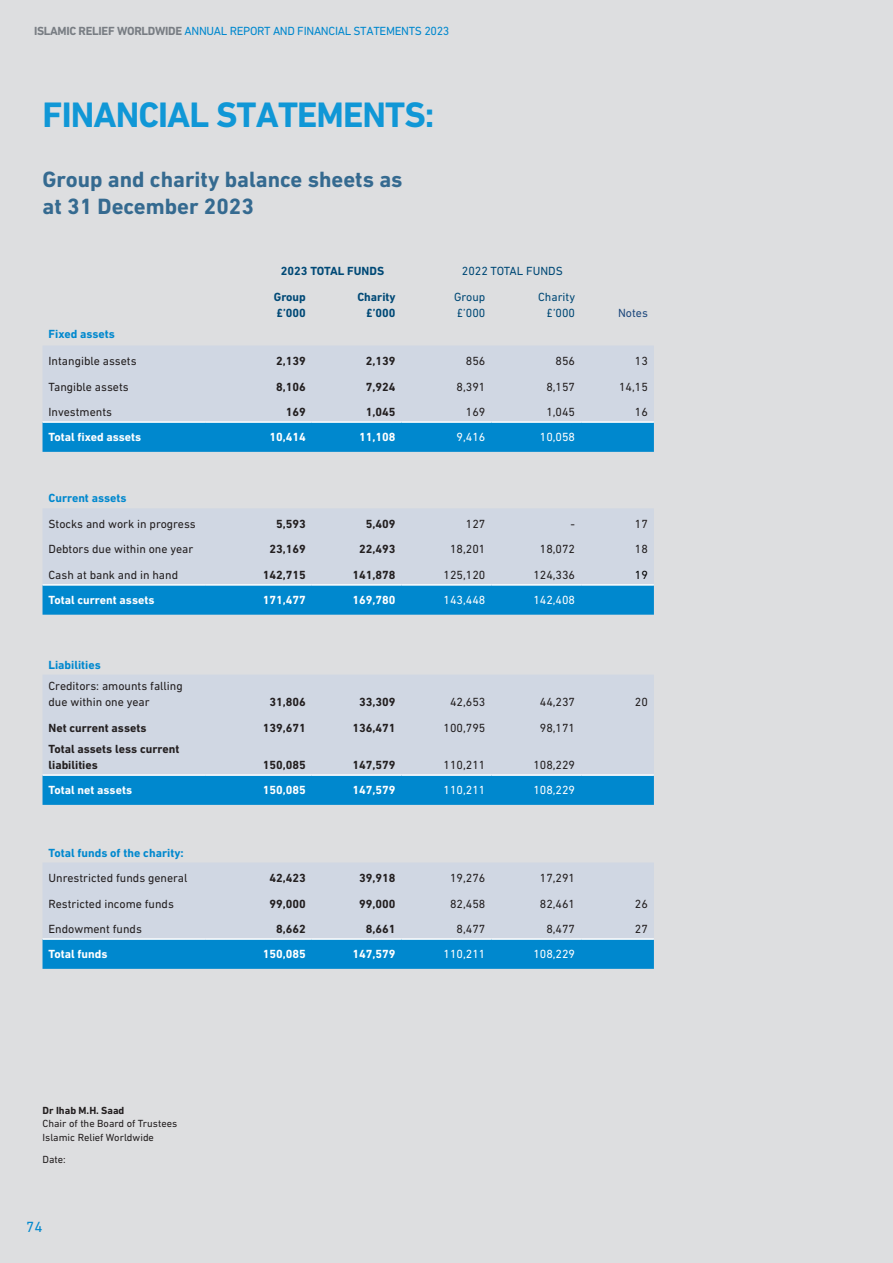
<style>
.page{position:relative;width:893px;height:1263px;background:#dddee0}
.page>*{position:absolute;margin:0;border:0;box-sizing:border-box;transform-origin:0 0}
.heading_1{font:700 36px "DIN Next LT Pro";letter-spacing:-.025em;color:#1097d6}
.heading_1-2{font:700 22.5px/27px "DIN Next LT Pro";color:#356a90}
.t1{font:15px "DIN Next LT Pro";color:#0088ce}
.t2{font:12px/16.5px "DIN Next LT Pro";color:#231f20}
.t3{font:700 12px/16.5px "DIN Next LT Pro";color:#231f20}
.t4{font:700 12px "DIN Next LT Pro";color:#fff}
.heading_1-3{font:12px "DIN Next LT Pro";letter-spacing:-.025em;color:#0088ce}
.t5{font:700 12px "DIN Next LT Pro";color:#0088ce}
.t6{font:12px "DIN Next LT Pro";color:#fff}
.t7{font:700 12px "DIN Next LT Pro";color:#004976}
.t8{font:12px "DIN Next LT Pro";color:#004976}
.t9{font:12px "DIN Next LT Pro";color:#1f497d}
.t10{font:12px "DIN Next LT Pro";color:#000}
.t11{font:10.5px "DIN Next LT Pro";color:#231f20}
.t12{font:700 10.5px "DIN Next LT Pro";color:#231f20}
.s1{font-weight:700;color:#787d83}
</style>
<div class="page">
<div style="left:43px;top:346px;width:611px;height:75px;background:#d0d7e3"></div>
<svg style="left:43px;top:423px;width:611px;height:546px;fill:#d0d7e0"></svg>
<hr style="left:43px;top:421px;width:162px;height:2px;background:#fff">
<hr style="left:205px;top:421px;width:107px;height:2px;background:#fff">
<hr style="left:312px;top:421px;width:90px;height:2px;background:#fff">
<hr style="left:402px;top:421px;width:89px;height:2px;background:#fff">
<hr style="left:491px;top:421px;width:90px;height:2px;background:#fff">
<hr style="left:581px;top:421px;width:73px;height:2px;background:#fff">
<hr style="left:43px;top:584px;width:162px;height:2px;background:#fff">
<hr style="left:205px;top:584px;width:107px;height:2px;background:#fff">
<hr style="left:312px;top:584px;width:90px;height:2px;background:#fff">
<hr style="left:402px;top:584px;width:89px;height:2px;background:#fff">
<hr style="left:491px;top:584px;width:90px;height:2px;background:#fff">
<hr style="left:581px;top:584px;width:73px;height:2px;background:#fff">
<hr style="left:43px;top:774px;width:162px;height:2px;background:#fff">
<hr style="left:205px;top:774px;width:107px;height:2px;background:#fff">
<hr style="left:312px;top:774px;width:90px;height:2px;background:#fff">
<hr style="left:402px;top:774px;width:89px;height:2px;background:#fff">
<hr style="left:491px;top:774px;width:90px;height:2px;background:#fff">
<hr style="left:581px;top:774px;width:73px;height:2px;background:#fff">
<hr style="left:43px;top:938px;width:162px;height:2px;background:#fff">
<hr style="left:205px;top:938px;width:107px;height:2px;background:#fff">
<hr style="left:312px;top:938px;width:90px;height:2px;background:#fff">
<hr style="left:402px;top:938px;width:89px;height:2px;background:#fff">
<hr style="left:491px;top:938px;width:90px;height:2px;background:#fff">
<hr style="left:581px;top:938px;width:73px;height:2px;background:#fff">
<p class="heading_1-3" style="left:34px;top:24px;width:417px"><span class="s1">ISLAMIC RELIEF WORLDWIDE</span> ANNUAL REPORT AND FINANCIAL STATEMENTS 2023</p>
<p class="heading_1" style="left:43px;top:94px;width:394px">FINANCIAL STATEMENTS:</p>
<p class="heading_1-2" style="left:43px;top:166px;width:362px">Group and charity balance sheets as at 31 December 2023</p>
<p class="t7" style="left:281px;top:264px;width:105px">2023 TOTAL FUNDS</p>
<p class="t8" style="left:462px;top:264px;width:103px">2022 TOTAL FUNDS</p>
<p class="t7" style="left:274px;top:289px;width:33px">Group</p>
<p class="t7" style="left:276px;top:306px;width:31px">£’000</p>
<p class="t7" style="left:357px;top:289px;width:40px">Charity</p>
<p class="t7" style="left:366px;top:306px;width:31px">£’000</p>
<p class="t8" style="left:454px;top:289px;width:33px">Group</p>
<p class="t8" style="left:457px;top:306px;width:30px">£’000</p>
<p class="t8" style="left:538px;top:289px;width:38px">Charity</p>
<p class="t8" style="left:547px;top:306px;width:30px">£’000</p>
<p class="t9" style="left:618px;top:306px;width:31px">Notes</p>
<p class="t5" style="left:49px;top:327px;width:68px">Fixed assets</p>
<p class="t2" style="left:49px;top:353px;width:90px">Intangible assets</p>
<p class="t3" style="left:276px;top:353px;width:31px">2,139</p>
<p class="t3" style="left:366px;top:353px;width:31px">2,139</p>
<p class="t2" style="left:466px;top:353px;width:21px">856</p>
<p class="t2" style="left:556px;top:353px;width:21px">856</p>
<p class="t2" style="left:635px;top:353px;width:15px">13</p>
<p class="t2" style="left:49px;top:378px;width:82px">Tangible assets</p>
<p class="t3" style="left:276px;top:378px;width:31px">8,106</p>
<p class="t3" style="left:366px;top:378px;width:31px">7,924</p>
<p class="t2" style="left:457px;top:378px;width:30px">8,391</p>
<p class="t2" style="left:546px;top:378px;width:30px">8,157</p>
<p class="t2" style="left:619px;top:378px;width:30px">14,15</p>
<p class="t2" style="left:49px;top:404px;width:65px">Investments</p>
<p class="t3" style="left:286px;top:404px;width:22px">169</p>
<p class="t3" style="left:366px;top:404px;width:31px">1,045</p>
<p class="t2" style="left:466px;top:404px;width:21px">169</p>
<p class="t2" style="left:546px;top:404px;width:30px">1,045</p>
<p class="t2" style="left:635px;top:404px;width:15px">16</p>
<p class="t4" style="left:49px;top:430px;width:94px">Total fixed assets</p>
<p class="t4" style="left:269px;top:430px;width:38px">10,414</p>
<p class="t4" style="left:359px;top:430px;width:38px">11,108</p>
<p class="t6" style="left:457px;top:430px;width:30px">9,416</p>
<p class="t6" style="left:540px;top:430px;width:37px">10,058</p>
<p class="t5" style="left:49px;top:491px;width:80px">Current assets</p>
<p class="t2" style="left:49px;top:515px;width:149px">Stocks and work in progress</p>
<p class="t3" style="left:276px;top:515px;width:31px">5,593</p>
<p class="t3" style="left:366px;top:515px;width:31px">5,409</p>
<p class="t2" style="left:466px;top:515px;width:21px">127</p>
<p class="t2" style="left:571px;top:515px;width:6px">-</p>
<p class="t2" style="left:635px;top:515px;width:15px">17</p>
<p class="t2" style="left:49px;top:541px;width:146px">Debtors due within one year</p>
<p class="t3" style="left:269px;top:541px;width:38px">23,169</p>
<p class="t3" style="left:359px;top:541px;width:38px">22,493</p>
<p class="t2" style="left:450px;top:541px;width:37px">18,201</p>
<p class="t2" style="left:540px;top:541px;width:37px">18,072</p>
<p class="t2" style="left:635px;top:541px;width:15px">18</p>
<p class="t2" style="left:49px;top:566px;width:131px">Cash at bank and in hand</p>
<p class="t3" style="left:263px;top:566px;width:45px">142,715</p>
<p class="t3" style="left:353px;top:566px;width:45px">141,878</p>
<p class="t2" style="left:444px;top:566px;width:43px">125,120</p>
<p class="t2" style="left:533px;top:566px;width:43px">124,336</p>
<p class="t10" style="left:635px;top:568px;width:15px">19</p>
<p class="t4" style="left:49px;top:593px;width:107px">Total current assets</p>
<p class="t4" style="left:263px;top:593px;width:45px">171,477</p>
<p class="t4" style="left:353px;top:593px;width:45px">169,780</p>
<p class="t6" style="left:444px;top:593px;width:43px">143,448</p>
<p class="t6" style="left:533px;top:593px;width:43px">142,408</p>
<p class="t5" style="left:49px;top:657px;width:54px">Liabilities</p>
<p class="t2" style="left:49px;top:677px;width:136px">Creditors: amounts falling due within one year</p>
<p class="t3" style="left:269px;top:694px;width:38px">31,806</p>
<p class="t3" style="left:359px;top:694px;width:38px">33,309</p>
<p class="t2" style="left:450px;top:694px;width:37px">42,653</p>
<p class="t2" style="left:540px;top:694px;width:37px">44,237</p>
<p class="t2" style="left:635px;top:694px;width:15px">20</p>
<p class="t3" style="left:49px;top:719px;width:99px">Net current assets</p>
<p class="t3" style="left:263px;top:719px;width:45px">139,671</p>
<p class="t3" style="left:353px;top:719px;width:45px">136,471</p>
<p class="t2" style="left:444px;top:719px;width:43px">100,795</p>
<p class="t2" style="left:540px;top:719px;width:37px">98,171</p>
<p class="t3" style="left:49px;top:740px;width:132px">Total assets less current liabilities</p>
<p class="t3" style="left:263px;top:757px;width:45px">150,085</p>
<p class="t3" style="left:353px;top:757px;width:45px">147,579</p>
<p class="t2" style="left:444px;top:757px;width:43px">110,211</p>
<p class="t2" style="left:533px;top:757px;width:43px">108,229</p>
<p class="t4" style="left:49px;top:783px;width:85px">Total net assets</p>
<p class="t4" style="left:263px;top:783px;width:45px">150,085</p>
<p class="t4" style="left:353px;top:783px;width:45px">147,579</p>
<p class="t6" style="left:444px;top:783px;width:43px">110,211</p>
<p class="t6" style="left:533px;top:783px;width:43px">108,229</p>
<p class="t5" style="left:49px;top:845px;width:137px">Total funds of the charity:</p>
<p class="t2" style="left:49px;top:869px;width:140px">Unrestricted funds general</p>
<p class="t3" style="left:269px;top:870px;width:38px">42,423</p>
<p class="t3" style="left:359px;top:870px;width:38px">39,918</p>
<p class="t2" style="left:450px;top:869px;width:37px">19,276</p>
<p class="t2" style="left:540px;top:869px;width:37px">17,291</p>
<p class="t2" style="left:49px;top:895px;width:127px">Restricted income funds</p>
<p class="t3" style="left:269px;top:895px;width:38px">99,000</p>
<p class="t3" style="left:359px;top:895px;width:38px">99,000</p>
<p class="t2" style="left:450px;top:895px;width:37px">82,458</p>
<p class="t2" style="left:540px;top:895px;width:37px">82,461</p>
<p class="t2" style="left:635px;top:895px;width:15px">26</p>
<p class="t2" style="left:49px;top:920px;width:95px">Endowment funds</p>
<p class="t3" style="left:276px;top:921px;width:31px">8,662</p>
<p class="t3" style="left:366px;top:921px;width:31px">8,661</p>
<p class="t2" style="left:457px;top:920px;width:30px">8,477</p>
<p class="t2" style="left:546px;top:920px;width:30px">8,477</p>
<p class="t2" style="left:635px;top:920px;width:15px">27</p>
<p class="t4" style="left:49px;top:947px;width:60px">Total funds</p>
<p class="t4" style="left:263px;top:947px;width:45px">150,085</p>
<p class="t4" style="left:353px;top:947px;width:45px">147,579</p>
<p class="t6" style="left:444px;top:947px;width:43px">110,211</p>
<p class="t6" style="left:533px;top:947px;width:43px">108,229</p>
<p class="t12" style="left:43px;top:1104px;width:83px">Dr Ihab M.H. Saad</p>
<p class="t11" style="left:43px;top:1117px;width:136px">Chair of the Board of Trustees</p>
<p class="t11" style="left:43px;top:1131px;width:113px">Islamic Relief Worldwide</p>
<p class="t11" style="left:43px;top:1153px;width:25px">Date:</p>
<p class="t1" style="left:26px;top:1218px;width:18px">74</p>
</div>
